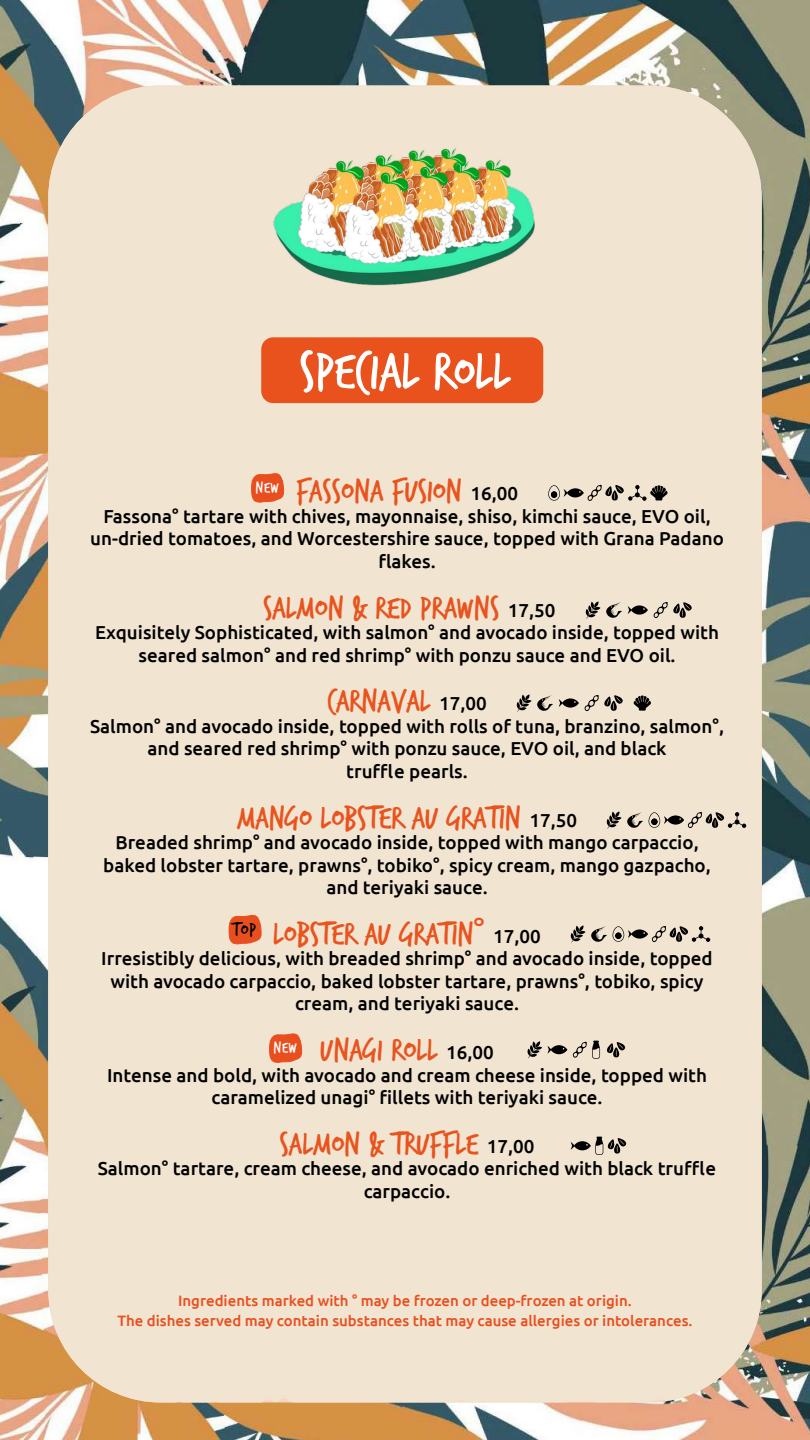
<style>
.page{position:relative;width:810px;height:1440px;background:#fff}
.page>*{position:absolute;margin:0;border:0;box-sizing:border-box;transform-origin:0 0}
.t1{font:56.25px "Trash Hand";color:#fff}
.t2{font:33.75px "Trash Hand";color:#e8531e}
.t3{font:20.25px "Trash Hand";color:#020203}
.t4{font:500 18.75px/22.5px "Ubuntu";color:#020203;text-align:center}
.t5{font:16.5px "Trash Hand";letter-spacing:.04em;color:#fff}
.t6{font:500 15px/19.5px "Ubuntu";color:#e94e1f;text-align:center}
.s1{font-family:"Ubuntu";font-weight:500;font-size:18.75px;color:#000}
.s2{font-family:"Ubuntu"}
</style>
<div class="page">
<img style="left:0;top:0;width:810px;height:1440px">
<div style="left:48px;top:86px;width:714px;height:1316px;background:#f1e4d0"></div>
<div style="left:261px;top:337px;width:282px;height:66px;background:#e9511d;border-radius:12px"></div>
<img style="left:242px;top:103px;width:326px;height:231px">
<svg style="left:228px;top:913px;width:34px;height:32px"></svg>
<svg style="left:268px;top:1031px;width:34px;height:33px"></svg>
<svg style="left:250px;top:471px;width:34px;height:32px"></svg>
<svg style="left:585px;top:602px;width:37px;height:17px"></svg>
<svg style="left:628px;top:602px;width:64px;height:17px"></svg>
<svg style="left:516px;top:694px;width:37px;height:18px"></svg>
<svg style="left:634px;top:695px;width:17px;height:16px"></svg>
<svg style="left:559px;top:695px;width:64px;height:17px"></svg>
<svg style="left:571px;top:1137px;width:56px;height:18px"></svg>
<svg style="left:570px;top:926px;width:140px;height:17px;background:#b2a899"></svg>
<svg style="left:606px;top:812px;width:140px;height:17px;background:#b2a899"></svg>
<svg style="left:527px;top:1041px;width:15px;height:17px"></svg>
<svg style="left:548px;top:1041px;width:52px;height:18px"></svg>
<svg style="left:606px;top:1042px;width:20px;height:15px"></svg>
<svg style="left:548px;top:485px;width:120px;height:17px;background:#aba294"></svg>
<h1 class="t1" style="left:299px;top:344px;width:213px">SPECIAL ROLL</h1>
<h2 class="t2" style="left:296px;top:475px;width:223px">FASSONA FUSION <span class="s1">16,00</span></h2>
<p class="t4" style="left:90px;top:504px;width:635px">Fassona° tartare with chives, mayonnaise, shiso, kimchi sauce, EVO oil, un-dried tomatoes, and Worcestershire sauce, topped with Grana Padano flakes.</p>
<h2 class="t2" style="left:263px;top:591px;width:294px">SALMON &amp; RED PRAWNS <span class="s1">17,50</span></h2>
<p class="t4" style="left:95px;top:621px;width:626px">Exquisitely Sophisticated, with salmon° and avocado inside, topped with seared salmon° and red shrimp° with ponzu sauce and EVO oil.</p>
<h2 class="t2" style="left:327px;top:685px;width:161px">CARNAVAL <span class="s1">17,00</span></h2>
<p class="t4" style="left:90px;top:714px;width:635px">Salmon° and avocado inside, topped with rolls of tuna, branzino, salmon°, and seared red shrimp° with ponzu sauce, EVO oil, and black<br>truffle pearls.</p>
<h2 class="t2" style="left:237px;top:801px;width:341px">MANGO LOBSTER AU GRATIN <span class="s1">17,50</span></h2>
<p class="t4" style="left:103px;top:831px;width:609px">Breaded shrimp° and avocado inside, topped with mango carpaccio, baked lobster tartare, prawns°, tobiko°, spicy cream, mango gazpacho, and teriyaki sauce.</p>
<h2 class="t2" style="left:273px;top:917px;width:269px">LOBSTER AU GRATIN<span class="s2">°</span> <span class="s1">17,00</span></h2>
<p class="t4" style="left:101px;top:947px;width:613px">Irresistibly delicious, with breaded shrimp° and avocado inside, topped with avocado carpaccio, baked lobster tartare, prawns°, tobiko, spicy cream, and teriyaki sauce.</p>
<h2 class="t2" style="left:320px;top:1033px;width:175px">UNAGI ROLL <span class="s1">16,00</span></h2>
<p class="t4" style="left:107px;top:1063px;width:601px">Intense and bold, with avocado and cream cheese inside, topped with caramelized unagi° fillets with teriyaki sauce.</p>
<h2 class="t2" style="left:280px;top:1127px;width:256px">SALMON &amp; TRUFFLE <span class="s1">17,00</span></h2>
<p class="t4" style="left:98px;top:1157px;width:620px">Salmon° tartare, cream cheese, and avocado enriched with black truffle carpaccio.</p>
<p class="t5" style="left:256px;top:479px;width:25px">new</p>
<p class="t3" style="left:232px;top:920px;width:25px">top</p>
<p class="t5" style="left:274px;top:1039px;width:25px">new</p>
<p class="t6" style="left:117px;top:1291px;width:577px">Ingredients marked with ° may be frozen or deep-frozen at origin.<br>The dishes served may contain substances that may cause allergies or intolerances.</p>
</div>
